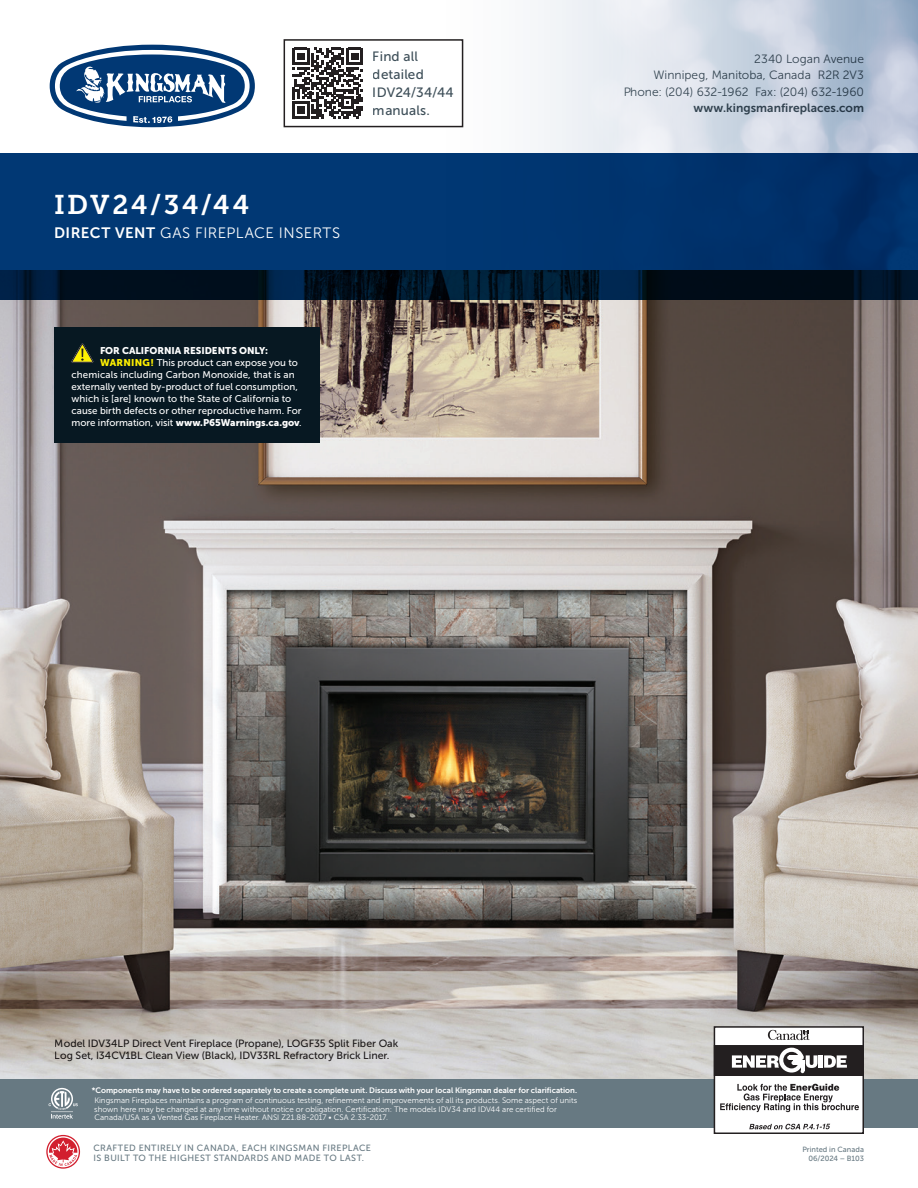
<style>
.page{position:relative;width:918px;height:1188px;background:#fff}
.page>*{position:absolute;margin:0;border:0;box-sizing:border-box;transform-origin:0 0}
.t1{font:27px "Museo Slab 700";letter-spacing:.1em;color:#fff}
.t2{font:15px "Museo Sans 300";letter-spacing:.03em;color:#fff}
.t3{font:13.5px/18px "Museo Sans 500";letter-spacing:.01em;color:#3e4f59}
.t4{font:12px/16.5px "Museo Sans 300";color:#3e4f59;text-align:right}
.t5{font:12px "Museo Sans 700";letter-spacing:.005em;color:#3e4f59}
.t6{font:10.5px/12px "Museo Sans 500";color:#231f20}
.t7{font:9.75px/12px "Museo Sans 500";color:#fff}
.t8{font:9.75px "Museo Sans 900";letter-spacing:-.005em;color:#fff}
.t9{font:9px/10.5px "Museo Sans 500";letter-spacing:.04em;color:#677982}
.t10{font:7.8px/8.2px "Museo Sans 300";color:#fff}
.t11{font:7.8px "Museo Sans 700";color:#fff}
.t12{font:7.5px/9px "Museo Sans 500";color:#677982;text-align:right}
.s1{font-family:"Museo Sans 700"}
.s2{font-family:"Museo Sans 900";color:#fff101}
.s3{font-family:"Museo Sans 900"}
</style>
<div class="page">
<img style="left:0;top:300px;width:918px;height:779px">
<svg style="left:0;top:153px;width:918px;height:147px;background:#002e60"></svg>
<div style="left:0;top:1079px;width:918px;height:49px;background:#677982"></div>
<svg style="left:49px;top:1088px;width:29px;height:31px"></svg>
<svg style="left:45px;top:1134px;width:36px;height:36px"></svg>
<div style="left:46px;top:1135px;width:34px;height:34px;border:1px solid #d21f2f;border-radius:50%"></div>
<svg style="left:49px;top:1138px;width:28px;height:29px"></svg>
<svg style="left:50px;top:45px;width:205px;height:82px"></svg>
<div style="left:284px;top:39px;width:179px;height:88px;border:2px solid #231f20"></div>
<svg style="left:292px;top:48px;width:71px;height:71px"></svg>
<div style="left:714px;top:1027px;width:149px;height:106px;background:#fff"></div>
<div style="left:714px;top:1026px;width:150px;height:108px;border:2px solid #231f20"></div>
<svg style="left:768px;top:1030px;width:42px;height:10px"></svg>
<svg style="left:720px;top:1084px;width:139px;height:28px"></svg>
<div style="left:714px;top:1045px;width:150px;height:31px;background:#231f20"></div>
<hr style="left:819px;top:1055px;width:4px;height:13px;background:#fff">
<svg style="left:824px;top:1055px;width:23px;height:13px"></svg>
<svg style="left:732px;top:1048px;width:86px;height:25px"></svg>
<svg style="left:749px;top:1124px;width:81px;height:5px"></svg>
<div style="left:54px;top:327px;width:266px;height:116px;background:#071822"></div>
<svg style="left:71px;top:344px;width:22px;height:19px"></svg>
<h1 class="t1" style="left:54px;top:189px;width:197px">IDV24/34/44</h1>
<h2 class="t2" style="left:54px;top:224px;width:288px"><span class="s1">DIRECT VENT</span> GAS FIREPLACE INSERTS</h2>
<h3 class="t3" style="left:373px;top:48px;width:82px">Find all detailed<br>IDV24/34/44 manuals.</h3>
<p class="t8" style="left:100px;top:346px;width:169px">FOR CALIFORNIA RESIDENTS ONLY:</p>
<p class="t7" style="left:72px;top:357px;width:232px;text-indent:29px"><span class="s2">WARNING!</span> This product can expose you to chemicals including Carbon Monoxide, that is an externally vented by-product of fuel consumption, which is [are] known to the State of California to cause birth defects or other reproductive harm. For more information, visit <span class="s3">www.P65Warnings.ca.gov</span>.</p>
<h3 class="t4" style="left:623px;top:51px;width:242px">2340 Logan Avenue<br>Winnipeg, Manitoba, Canada R2R 2V3<br>Phone: (204) 632-1962 Fax: (204) 632-1960</h3>
<h3 class="t5" style="left:693px;top:102px;width:172px">www.kingsmanfireplaces.com</h3>
<h3 class="t6" style="left:55px;top:1038px;width:345px">Model IDV34LP Direct Vent Fireplace (Propane), LOGF35 Split Fiber Oak<br>Log Set, I34CV1BL Clean View (Black), IDV33RL Refractory Brick Liner.</h3>
<p class="t11" style="left:92px;top:1086px;width:487px">*Components may have to be ordered separately to create a complete unit. Discuss with your local Kingsman dealer for clarification.</p>
<p class="t10" style="left:94px;top:1097px;width:485px">Kingsman Fireplaces maintains a program of continuous testing, refinement and improvements of all its products. Some aspect of units shown here may be changed at any time without notice or obligation. Certification: The models IDV34 and IDV44 are certified for<br>Canada/USA as a Vented Gas Fireplace Heater. ANSI Z21.88-2017 • CSA 2.33-2017.</p>
<p class="t9" style="left:93px;top:1142px;width:279px">CRAFTED ENTIRELY IN CANADA, EACH KINGSMAN FIREPLACE<br>IS BUILT TO THE HIGHEST STANDARDS AND MADE TO LAST.</p>
<p class="t12" style="left:802px;top:1145px;width:63px">Printed in Canada<br>06/2024 – B103</p>
</div>
